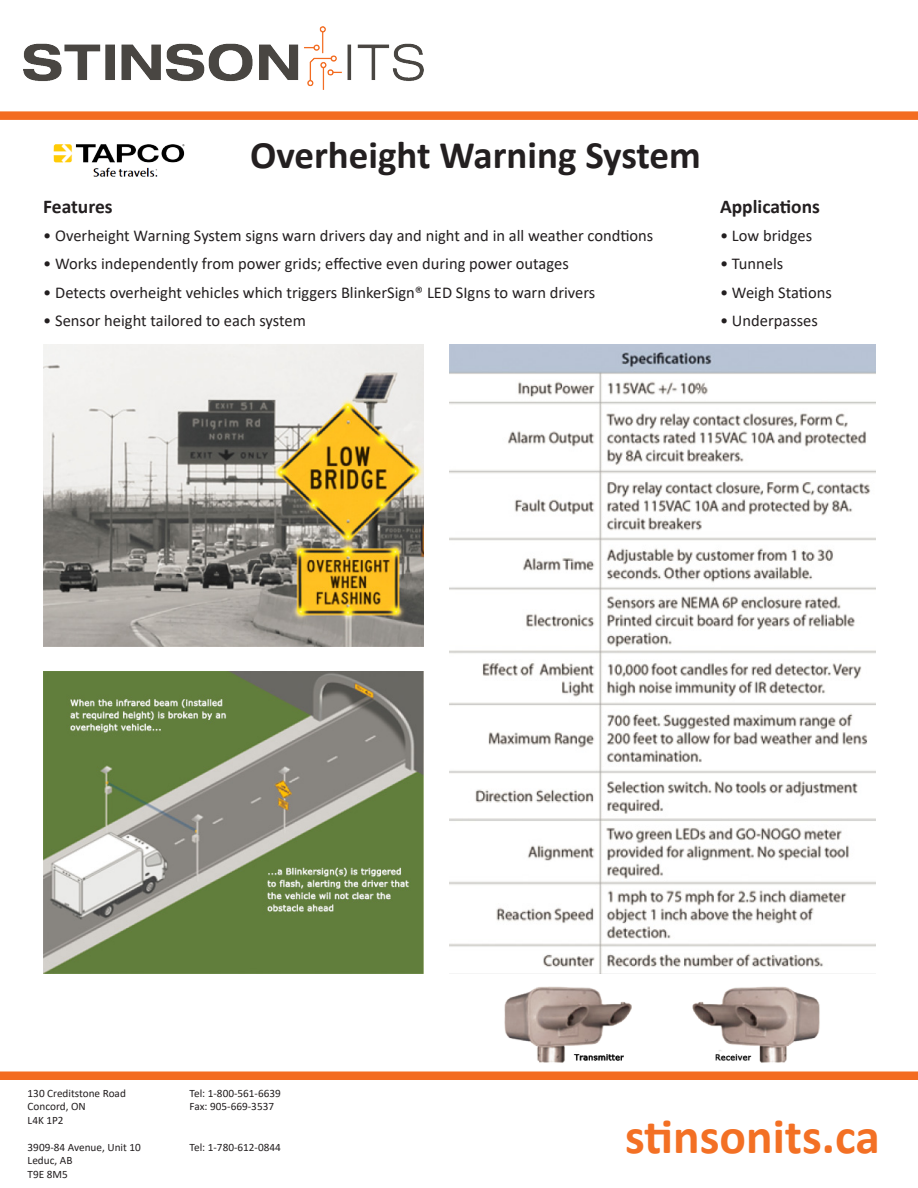
<style>
.page{position:relative;width:918px;height:1188px;background:#fff}
.page>*{position:absolute;margin:0;border:0;box-sizing:border-box;transform-origin:0 0}
.t1{font:700 49.5px "Calibri";color:#f37024}
.t2{font:700 39px "Calibri";color:#231f20}
.t3{font:700 19.5px "Calibri";color:#231f20}
.t4{font:16.5px "Calibri";color:#231f20}
.t5{font:11.25px "Calibri";color:#231f20}
</style>
<div class="page">
<img style="left:24px;top:26px;width:400px;height:64px">
<div style="left:0;top:111px;width:918px;height:9px;background:#f36c21"></div>
<div style="left:0;top:1071px;width:918px;height:9px;background:#f36c21"></div>
<img style="left:53px;top:144px;width:132px;height:33px">
<img style="left:43px;top:344px;width:381px;height:302px">
<img style="left:43px;top:672px;width:381px;height:302px">
<img style="left:449px;top:344px;width:427px;height:630px">
<img style="left:504px;top:986px;width:316px;height:77px">
<p class="t2" style="left:250px;top:128px;width:452px">Overheight Warning System</p>
<p class="t3" style="left:43px;top:193px;width:71px">Features</p>
<p class="t4" style="left:43px;top:224px;width:612px">• Overheight Warning System signs warn drivers day and night and in all weather condtions</p>
<p class="t4" style="left:43px;top:252px;width:527px">• Works independently from power grids; effective even during power outages</p>
<p class="t4" style="left:43px;top:281px;width:554px">• Detects overheight vehicles which triggers BlinkerSign® LED SIgns to warn drivers</p>
<p class="t4" style="left:43px;top:309px;width:264px">• Sensor height tailored to each system</p>
<p class="t3" style="left:720px;top:193px;width:101px">Applications</p>
<p class="t4" style="left:720px;top:224px;width:94px">• Low bridges</p>
<p class="t4" style="left:720px;top:252px;width:65px">• Tunnels</p>
<p class="t4" style="left:720px;top:281px;width:113px">• Weigh Stations</p>
<p class="t4" style="left:720px;top:309px;width:99px">• Underpasses</p>
<p class="t5" style="left:28px;top:1085px;width:100px">130 Creditstone Road</p>
<p class="t5" style="left:190px;top:1085px;width:93px">Tel: 1-800-561-6639</p>
<p class="t5" style="left:28px;top:1099px;width:60px">Concord, ON</p>
<p class="t5" style="left:190px;top:1099px;width:86px">Fax: 905-669-3537</p>
<p class="t5" style="left:28px;top:1112px;width:38px">L4K 1P2</p>
<p class="t5" style="left:28px;top:1139px;width:115px">3909-84 Avenue, Unit 10</p>
<p class="t5" style="left:190px;top:1139px;width:93px">Tel: 1-780-612-0844</p>
<p class="t5" style="left:28px;top:1153px;width:46px">Leduc, AB</p>
<p class="t5" style="left:28px;top:1166px;width:42px">T9E 8M5</p>
<p class="t1" style="left:625px;top:1101px;width:256px">stinsonits.ca</p>
</div>
